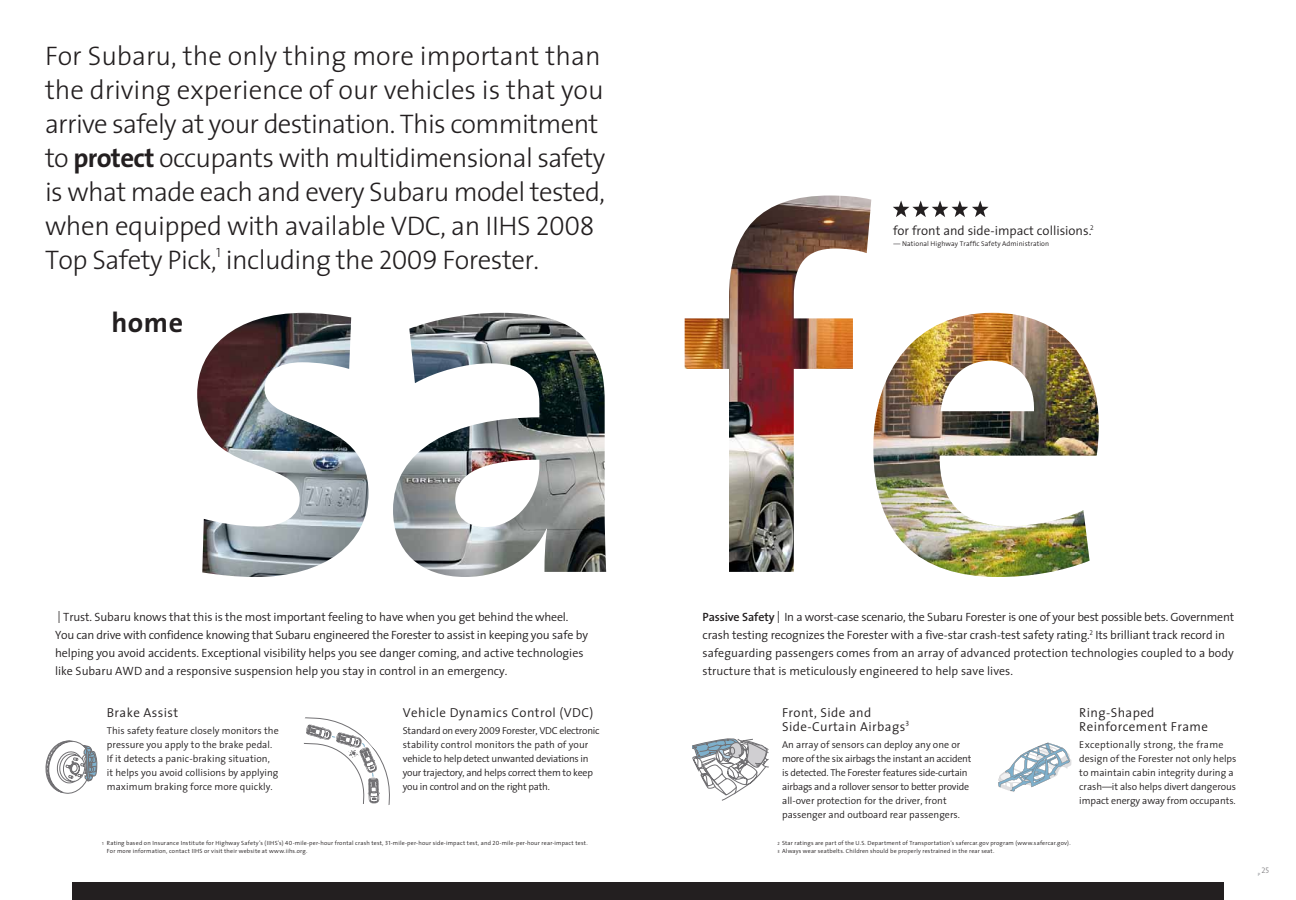
<style>
.page{position:relative;width:1296px;height:900px;background:#fff}
.page>*{position:absolute;margin:0;border:0;box-sizing:border-box;transform-origin:0 0}
.t1{font:28px "The Sans Bold Subaru";color:#231f20}
.t2{font:27px/34px "The Sans Light Subaru";letter-spacing:-.02em;color:#231f20}
.t3{font:13px/14px "The Sans Semi Light Subaru";letter-spacing:.03em;color:#231f20}
.t4{font:13px "The Sans Semi Light Subaru";color:#231f20}
.t5{font:12px/18px "The Sans Semi Light Subaru";letter-spacing:-.01em;color:#231f20}
.t6{font:10px/14px "The Sans Semi Light Subaru";letter-spacing:-.025em;color:#231f20}
.t7{font:10px/14px "The Sans Semi Light Subaru";color:#231f20}
.t8{font:8px "The Sans Light Subaru";color:#717073}
.t9{font:7px "The Sans Semi Light Subaru";letter-spacing:.01em;color:#231f20}
.t10{font:6px/8.5px "The Sans Semi Light Subaru";letter-spacing:.03em;color:#231f20}
.s1{font-family:"The Sans Bold Subaru"}
.s2{font-family:"The Sans Semi Bold Subaru"}
.s3{font-size:4.5px}
</style>
<div class="page">
<img style="left:197px;top:196px;width:902px;height:381px">
<svg style="left:45px;top:740px;width:53px;height:54px"></svg>
<svg style="left:998px;top:743px;width:73px;height:49px"></svg>
<svg style="left:303px;top:717px;width:87px;height:88px"></svg>
<svg style="left:693px;top:738px;width:76px;height:62px"></svg>
<div style="left:72px;top:882px;width:1152px;height:18px;background:#231f20"></div>
<svg style="left:893px;top:200px;width:96px;height:17px"></svg>
<p class="t2" style="left:45px;top:41px;width:562px">For Subaru, the only thing more important than the driving experience of our vehicles is that you arrive safely at your destination. This commitment to <span class="s1">protect</span> occupants with multidimensional safety is what made each and every Subaru model tested, when equipped with available VDC, an IIHS 2008<br>Top Safety Pick,<sup>1</sup> including the 2009 Forester.</p>
<h1 class="t1" style="left:111px;top:308px;width:73px">home</h1>
<p class="t4" style="left:893px;top:224px;width:202px">for front and side-impact collisions.<sup>2</sup></p>
<p class="t9" style="left:894px;top:240px;width:157px">— National Highway Traffic Safety Administration</p>
<p class="t5" style="left:55px;top:608px;width:535px">| Trust. Subaru knows that this is the most important feeling to have when you get behind the wheel.<br>You can drive with confidence knowing that Subaru engineered the Forester to assist in keeping you safe by helping you avoid accidents. Exceptional visibility helps you see danger coming, and active technologies like Subaru AWD and a responsive suspension help you stay in control in an emergency.</p>
<p class="t5" style="left:703px;top:608px;width:533px"><span class="s2">Passive Safety</span> | In a worst-case scenario, the Subaru Forester is one of your best possible bets. Government crash testing recognizes the Forester with a five-star crash-test safety rating.<sup>2</sup> Its brilliant track record in safeguarding passengers comes from an array of advanced protection technologies coupled to a body structure that is meticulously engineered to help save lives.</p>
<p class="t3" style="left:107px;top:706px;width:73px">Brake Assist</p>
<p class="t7" style="left:107px;top:724px;width:173px">This safety feature closely monitors the pressure you apply to the brake pedal.<br>If it detects a panic-braking situation, it helps you avoid collisions by applying maximum braking force more quickly.</p>
<p class="t3" style="left:403px;top:706px;width:192px">Vehicle Dynamics Control (VDC)</p>
<p class="t6" style="left:403px;top:724px;width:198px">Standard on every 2009 Forester, VDC electronic stability control monitors the path of your vehicle to help detect unwanted deviations in your trajectory, and helps correct them to keep you in control and on the right path.</p>
<p class="t10" style="left:107px;top:839px;width:482px;text-indent:-5px"><span class="s3">1</span> Rating based on Insurance Institute for Highway Safety’s (IIHS’s) 40-mile-per-hour frontal crash test, 31-mile-per-hour side-impact test, and 20-mile-per-hour rear-impact test.<br>For more information, contact IIHS or visit their website at www.iihs.org.</p>
<p class="t3" style="left:782px;top:706px;width:129px">Front, Side and<br>Side-Curtain Airbags<sup>3</sup></p>
<p class="t6" style="left:782px;top:738px;width:191px">An array of sensors can deploy any one or more of the six airbags the instant an accident is detected. The Forester features side-curtain airbags and a rollover sensor to better provide all-over protection for the driver, front passenger and outboard rear passengers.</p>
<p class="t10" style="left:778px;top:839px;width:295px"><span class="s3">2</span> Star ratings are part of the U.S. Department of Transportation’s safercar.gov program (www.safercar.gov).<br><span class="s3">3</span> Always wear seatbelts. Children should be properly restrained in the rear seat.</p>
<p class="t3" style="left:1079px;top:706px;width:130px">Ring-Shaped<br>Reinforcement Frame</p>
<p class="t7" style="left:1079px;top:738px;width:159px">Exceptionally strong, the frame design of the Forester not only helps to maintain cabin integrity during a crash—it also helps divert dangerous impact energy away from occupants.</p>
<p class="t8" style="left:1258px;top:867px;width:13px"><sub>P</sub> 25</p>
</div>
